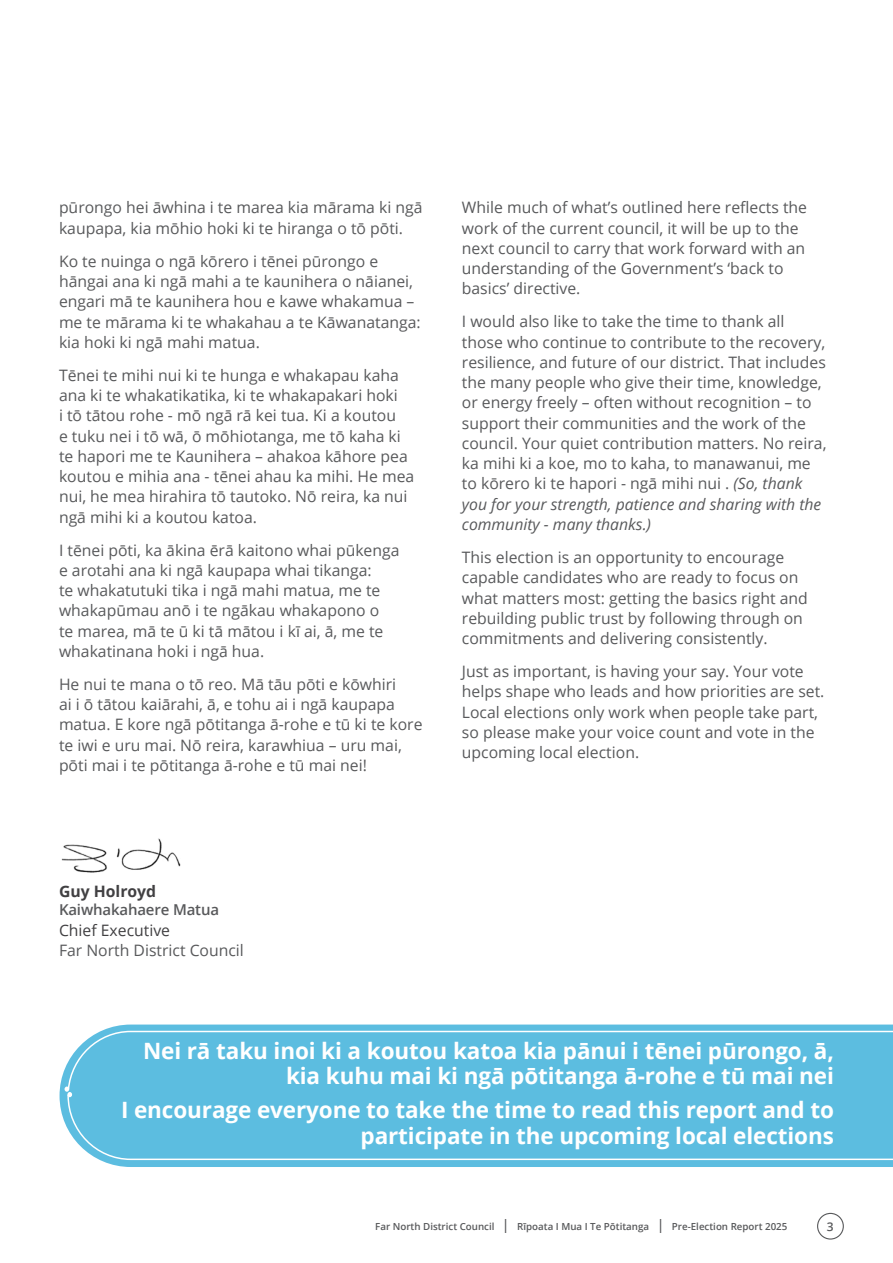
<style>
.page{position:relative;width:893px;height:1263px;background:#fff}
.page>*{position:absolute;margin:0;border:0;box-sizing:border-box;transform-origin:0 0}
.t1{font:700 22.5px/25.5px "Open Sans";letter-spacing:-.005em;color:#fff;text-align:right}
.t2{font:15.75px/20.2px "Open Sans";color:#58595b}
.t3{font:15.75px "Open Sans";color:#414042}
.t4{font:700 15.75px "Open Sans";color:#414042}
.t5{font:600 15px "Open Sans";letter-spacing:-.01em;color:#58595b}
.t6{font:600 12px "Open Sans";color:#58595b}
.t7{font:600 9.75px "Open Sans";color:#58595b}
.s1{font-style:italic}
.s2{font-weight:700;font-size:19.5px}
</style>
<div class="page">
<div style="left:817px;top:1213px;width:27px;height:26px;border:1px solid #58595b;border-radius:50%"></div>
<svg style="left:60px;top:1024px;width:833px;height:143px;fill:#5cbde0"></svg>
<img style="left:61px;top:838px;width:120px;height:35px">
<div style="left:67px;top:1030px;width:826px;height:131px;background:#5cbde0"></div>
<svg style="left:65px;top:1086px;width:7px;height:11px"></svg>
<p class="t2" style="left:59px;top:197px;width:365px">pūrongo hei āwhina i te marea kia mārama ki ngā kaupapa, kia mōhio hoki ki te hiranga o tō pōti.</p>
<p class="t2" style="left:59px;top:250px;width:363px">Ko te nuinga o ngā kōrero i tēnei pūrongo e hāngai ana ki ngā mahi a te kaunihera o nāianei, engari mā te kaunihera hou e kawe whakamua – me te mārama ki te whakahau a te Kāwanatanga: kia hoki ki ngā mahi matua.</p>
<p class="t2" style="left:59px;top:365px;width:357px">Tēnei te mihi nui ki te hunga e whakapau kaha ana ki te whakatikatika, ki te whakapakari hoki<br>i tō tātou rohe - mō ngā rā kei tua. Ki a koutou<br>e tuku nei i tō wā, ō mōhiotanga, me tō kaha ki te hapori me te Kaunihera – ahakoa kāhore pea koutou e mihia ana - tēnei ahau ka mihi. He mea nui, he mea hirahira tō tautoko. Nō reira, ka nui ngā mihi ki a koutou katoa.</p>
<p class="t2" style="left:59px;top:539px;width:342px">I tēnei pōti, ka ākina ērā kaitono whai pūkenga e arotahi ana ki ngā kaupapa whai tikanga:<br>te whakatutuki tika i ngā mahi matua, me te whakapūmau anō i te ngākau whakapono o<br>te marea, mā te ū ki tā mātou i kī ai, ā, me te whakatinana hoki i ngā hua.</p>
<p class="t2" style="left:59px;top:674px;width:365px">He nui te mana o tō reo. Mā tāu pōti e kōwhiri<br>ai i ō tātou kaiārahi, ā, e tohu ai i ngā kaupapa matua. E kore ngā pōtitanga ā-rohe e tū ki te kore te iwi e uru mai. Nō reira, karawhiua – uru mai, pōti mai i te pōtitanga ā-rohe e tū mai nei!</p>
<p class="t2" style="left:462px;top:197px;width:347px">While much of what’s outlined here reflects the work of the current council, it will be up to the next council to carry that work forward with an understanding of the Government’s ‘back to basics’ directive.</p>
<p class="t2" style="left:462px;top:311px;width:366px">I would also like to take the time to thank all those who continue to contribute to the recovery, resilience, and future of our district. That includes the many people who give their time, knowledge, or energy freely – often without recognition – to support their communities and the work of the council. Your quiet contribution matters. No reira, ka mihi ki a koe, mo to kaha, to manawanui, me to kōrero ki te hapori - ngā mihi nui . <span class="s1">(So, thank you for your strength, patience and sharing with the community - many thanks.)</span></p>
<p class="t2" style="left:462px;top:547px;width:347px">This election is an opportunity to encourage capable candidates who are ready to focus on what matters most: getting the basics right and rebuilding public trust by following through on commitments and delivering consistently.</p>
<p class="t2" style="left:462px;top:661px;width:362px">Just as important, is having your say. Your vote helps shape who leads and how priorities are set.<br>Local elections only work when people take part, so please make your voice count and vote in the upcoming local election.</p>
<p class="t4" style="left:59px;top:880px;width:99px">Guy Holroyd</p>
<p class="t5" style="left:59px;top:899px;width:162px">Kaiwhakahaere Matua</p>
<p class="t3" style="left:59px;top:919px;width:113px">Chief Executive</p>
<p class="t2" style="left:59px;top:939px;width:186px">Far North District Council</p>
<h1 class="t1" style="left:143px;top:1037px;width:692px">Nei rā taku inoi ki a koutou katoa kia pānui i tēnei pūrongo, ā, kia kuhu mai ki ngā pōtitanga ā-rohe e tū mai nei</h1>
<h1 class="t1" style="left:121px;top:1096px;width:714px">I encourage everyone to take the time to read this report and to participate in the upcoming local elections</h1>
<p class="t7" style="left:375px;top:1219px;width:414px">Far North District Council <span class="s2">I</span> Rīpoata I Mua I Te Pōtitanga <span class="s2">I</span> Pre-Election Report 2025</p>
<p class="t6" style="left:827px;top:1218px;width:8px">3</p>
</div>
